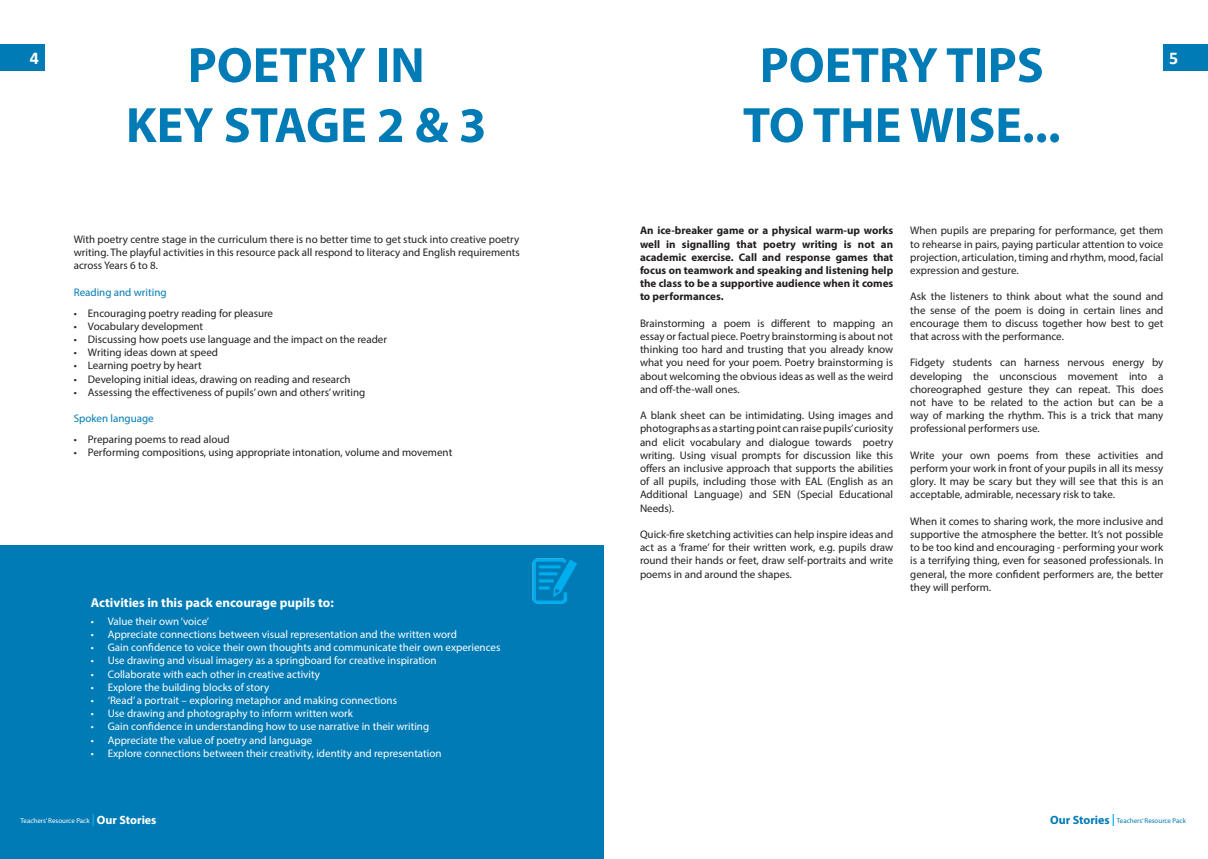
<style>
.page{position:relative;width:1208px;height:859px;background:#fff}
.page>*{position:absolute;margin:0;border:0;box-sizing:border-box;transform-origin:0 0}
.t1{font:700 50px "Myriad Pro";color:#007bb5}
.t2{font:700 18px "Calibri";color:#fff}
.t3{font:700 13px "Myriad Pro";color:#fff}
.t4{font:11px/13.2px "Myriad Pro";color:#231f20;text-align:justify}
.t5{font:11px "Myriad Pro";color:#fff}
.t6{font:700 11px/13.2px "Myriad Pro";color:#231f20;text-align:justify}
.t7{font:11px "Myriad Pro";color:#007bb5}
.t8{font:7px "Myriad Pro";color:#fff}
.t9{font:7px "Myriad Pro";color:#007bb5}
.s1{font-weight:700;font-size:12px;color:#00aeef}
.s2{font-weight:700;font-size:12px}
</style>
<div class="page">
<div style="left:0;top:546px;width:604px;height:313px;background:#007bb5"></div>
<div style="left:0;top:45px;width:45px;height:26px;background:#007bb5"></div>
<div style="left:1163px;top:45px;width:45px;height:26px;background:#007bb5"></div>
<img style="left:532px;top:558px;width:45px;height:46px">
<p class="t1" style="left:188px;top:33px;width:238px">POETRY IN</p>
<p class="t1" style="left:126px;top:93px;width:362px">KEY STAGE 2 &amp; 3</p>
<p class="t1" style="left:759px;top:33px;width:285px">POETRY TIPS</p>
<p class="t1" style="left:743px;top:93px;width:319px">TO THE WISE...</p>
<p class="t2" style="left:30px;top:45px;width:11px">4</p>
<p class="t2" style="left:1169px;top:45px;width:11px">5</p>
<p class="t4" style="left:74px;top:232px;width:448px">With poetry centre stage in the curriculum there is no better time to get stuck into creative poetry writing. The playful activities in this resource pack all respond to literacy and English requirements across Years 6 to 8.</p>
<p class="t7" style="left:74px;top:285px;width:94px">Reading and writing</p>
<p class="t4" style="left:74px;top:306px;width:201px">• Encouraging poetry reading for pleasure</p>
<p class="t4" style="left:74px;top:319px;width:131px">• Vocabulary development</p>
<p class="t4" style="left:74px;top:333px;width:315px">• Discussing how poets use language and the impact on the reader</p>
<p class="t4" style="left:74px;top:346px;width:146px">• Writing ideas down at speed</p>
<p class="t4" style="left:74px;top:359px;width:129px">• Learning poetry by heart</p>
<p class="t4" style="left:74px;top:372px;width:278px">• Developing initial ideas, drawing on reading and research</p>
<p class="t4" style="left:74px;top:385px;width:293px">• Assessing the effectiveness of pupils’ own and others’ writing</p>
<p class="t7" style="left:74px;top:412px;width:82px">Spoken language</p>
<p class="t4" style="left:74px;top:433px;width:157px">• Preparing poems to read aloud</p>
<p class="t4" style="left:74px;top:446px;width:380px">• Performing compositions, using appropriate intonation, volume and movement</p>
<p class="t3" style="left:91px;top:594px;width:245px">Activities in this pack encourage pupils to:</p>
<p class="t5" style="left:91px;top:614px;width:120px">• Value their own ‘voice’</p>
<p class="t5" style="left:91px;top:627px;width:368px">• Appreciate connections between visual representation and the written word</p>
<p class="t5" style="left:91px;top:641px;width:411px">• Gain confidence to voice their own thoughts and communicate their own experiences</p>
<p class="t5" style="left:91px;top:654px;width:347px">• Use drawing and visual imagery as a springboard for creative inspiration</p>
<p class="t5" style="left:91px;top:667px;width:231px">• Collaborate with each other in creative activity</p>
<p class="t5" style="left:91px;top:680px;width:180px">• Explore the building blocks of story</p>
<p class="t5" style="left:91px;top:693px;width:308px">• ‘Read’ a portrait – exploring metaphor and making connections</p>
<p class="t5" style="left:91px;top:707px;width:264px">• Use drawing and photography to inform written work</p>
<p class="t5" style="left:91px;top:720px;width:340px">• Gain confidence in understanding how to use narrative in their writing</p>
<p class="t5" style="left:91px;top:733px;width:223px">• Appreciate the value of poetry and language</p>
<p class="t5" style="left:91px;top:746px;width:352px">• Explore connections between their creativity, identity and representation</p>
<p class="t6" style="left:640px;top:224px;width:255px">An ice-breaker game or a physical warm-up works well in signalling that poetry writing is not an academic exercise. Call and response games that focus on teamwork and speaking and listening help the class to be a supportive audience when it comes to performances.</p>
<p class="t4" style="left:640px;top:316px;width:255px">Brainstorming a poem is different to mapping an essay or factual piece. Poetry brainstorming is about not thinking too hard and trusting that you already know what you need for your poem. Poetry brainstorming is about welcoming the obvious ideas as well as the weird and off-the-wall ones.</p>
<p class="t4" style="left:640px;top:409px;width:255px">A blank sheet can be intimidating. Using images and photographs as a starting point can raise pupils’curiosity and elicit vocabulary and dialogue towards poetry writing. Using visual prompts for discussion like this offers an inclusive approach that supports the abilities of all pupils, including those with EAL (English as an Additional Language) and SEN (Special Educational Needs).</p>
<p class="t4" style="left:640px;top:527px;width:255px">Quick-fire sketching activities can help inspire ideas and act as a ‘frame’ for their written work, e.g. pupils draw round their hands or feet, draw self-portraits and write poems in and around the shapes.</p>
<p class="t4" style="left:910px;top:224px;width:255px">When pupils are preparing for performance, get them to rehearse in pairs, paying particular attention to voice projection, articulation, timing and rhythm, mood, facial expression and gesture.</p>
<p class="t4" style="left:910px;top:290px;width:255px">Ask the listeners to think about what the sound and the sense of the poem is doing in certain lines and encourage them to discuss together how best to get that across with the performance.</p>
<p class="t4" style="left:910px;top:356px;width:255px">Fidgety students can harness nervous energy by developing the unconscious movement into a choreographed gesture they can repeat. This does not have to be related to the action but can be a way of marking the rhythm. This is a trick that many professional performers use.</p>
<p class="t4" style="left:910px;top:448px;width:255px">Write your own poems from these activities and perform your work in front of your pupils in all its messy glory. It may be scary but they will see that this is an acceptable, admirable, necessary risk to take.</p>
<p class="t4" style="left:910px;top:514px;width:255px">When it comes to sharing work, the more inclusive and supportive the atmosphere the better. It’s not possible to be too kind and encouraging - performing your work is a terrifying thing, even for seasoned professionals. In general, the more confident performers are, the better they will perform.</p>
<p class="t8" style="left:21px;top:817px;width:137px">Teachers’ Resource Pack <span class="s1">|</span><span class="s2">Our Stories</span></p>
<p class="t9" style="left:1050px;top:817px;width:137px"><span class="s2">Our Stories</span> <span class="s1">|</span> Teachers’ Resource Pack</p>
</div>
